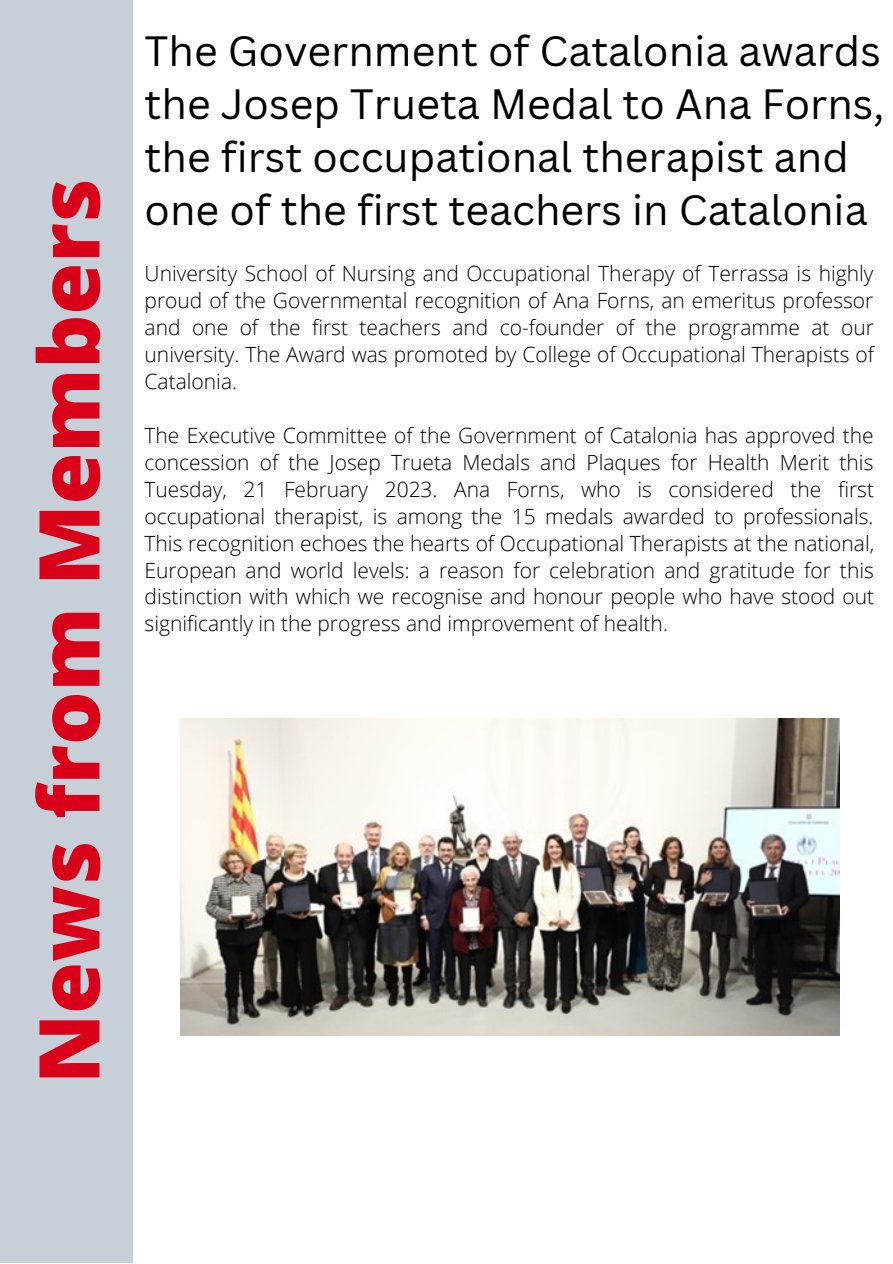
<style>
.page{position:relative;width:893px;height:1264px;background:#fff}
.page>*{position:absolute;margin:0;border:0;box-sizing:border-box;transform-origin:0 0}
.t1{font:800 83.85px "Open Sans";color:#d90019}
.t2{font:41.25px/52.8px "Canva Sans";color:#000}
.t3{font:300 21px/27px "Open Sans";color:#000;text-align:justify}
</style>
<div class="page">
<div style="left:0;top:0;width:133px;height:1262px;background:#c7d0d8"></div>
<img style="left:180px;top:718px;width:659px;height:317px">
<h1 class="t1" style="left:10px;top:1083px;width:906px;rotate:-90deg">News from Members</h1>
<h2 class="t2" style="left:145px;top:24px;width:741px">The Government of Catalonia awards the Josep Trueta Medal to Ana Forns, the first occupational therapist and one of the first teachers in Catalonia</h2>
<p class="t3" style="left:145px;top:259px;width:731px">University School of Nursing and Occupational Therapy of Terrassa is highly proud of the Governmental recognition of Ana Forns, an emeritus professor and one of the first teachers and co-founder of the programme at our university. The Award was promoted by College of Occupational Therapists of Catalonia.</p>
<p class="t3" style="left:145px;top:421px;width:731px">The Executive Committee of the Government of Catalonia has approved the concession of the Josep Trueta Medals and Plaques for Health Merit this Tuesday, 21 February 2023. Ana Forns, who is considered the first occupational therapist, is among the 15 medals awarded to professionals.<br>This recognition echoes the hearts of Occupational Therapists at the national, European and world levels: a reason for celebration and gratitude for this distinction with which we recognise and honour people who have stood out significantly in the progress and improvement of health.</p>
</div>
